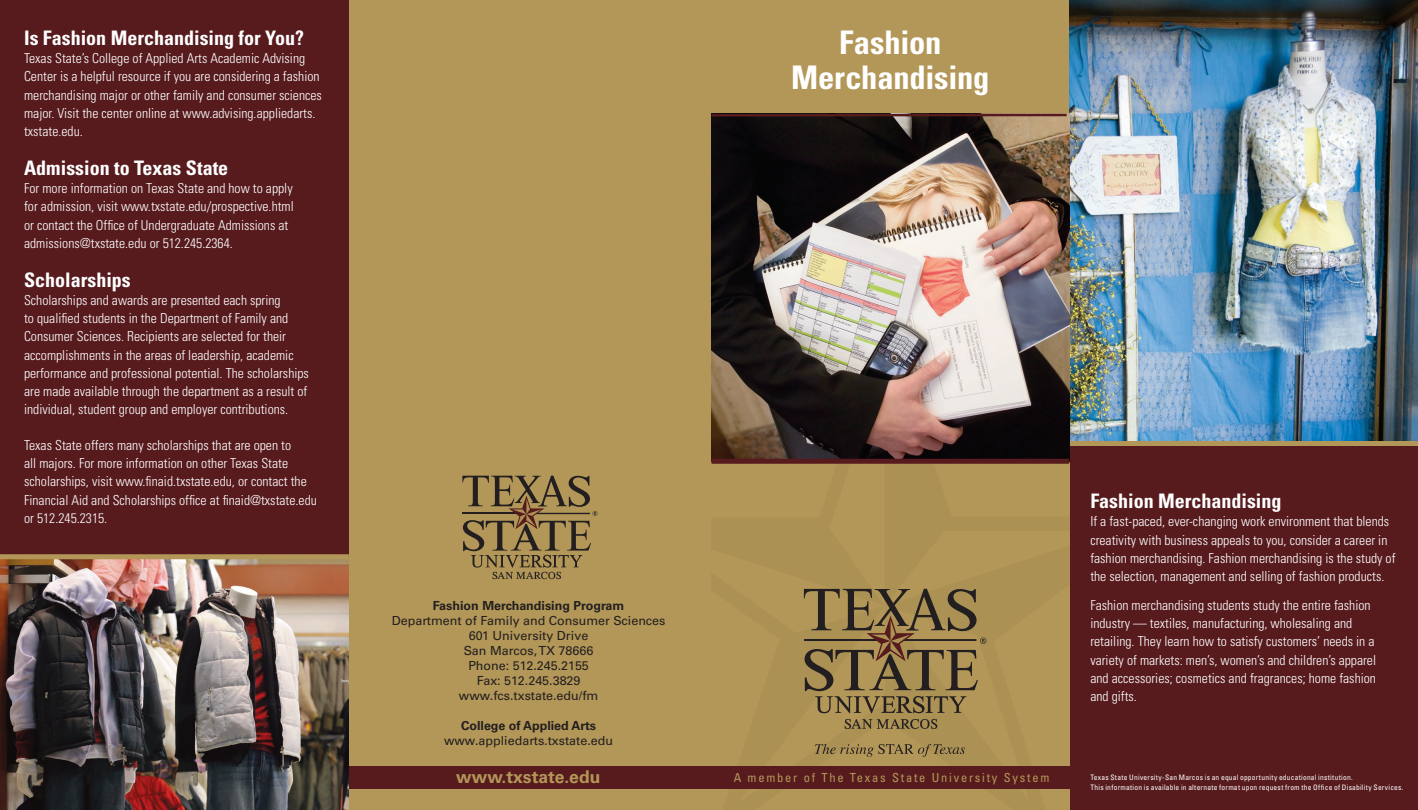
<style>
.page{position:relative;width:1418px;height:810px;background:#fff}
.page>*{position:absolute;margin:0;border:0;box-sizing:border-box;transform-origin:0 0}
.t1{font:700 condensed 32.5px/35px "Univers";letter-spacing:-.005em;color:#fff;text-align:center}
.Body_Copy{font:700 condensed 20px "Univers";color:#fff}
.Sub_Subhead{font:700 17.5px "Univers";color:#b39758}
.Body_Copy-2{font:300 condensed 13.75px/18.1px "Univers";color:#fff}
.Body_Copy-3{font:12.5px "Univers";color:#231f20}
.Body_Copy-4{font:700 12.5px "Univers";color:#231f20}
.Body_Copy-5{font:condensed 12.5px "Univers";letter-spacing:.14em;color:#b39758}
.Note_Copy{font:condensed 7.5px "Univers";letter-spacing:.03em;color:#fff}
</style>
<div class="page">
<div style="left:1069px;top:0;width:349px;height:810px;background:#571b1e"></div>
<div style="left:0;top:0;width:350px;height:810px;background:#571b1e"></div>
<div style="left:349px;top:0;width:720px;height:810px;background:#b39758"></div>
<img style="left:1069px;top:0;width:349px;height:441px">
<div style="left:1069px;top:441px;width:349px;height:5px;background:#b39759"></div>
<img style="left:711px;top:114px;width:358px;height:345px">
<hr style="left:711px;top:114px;width:355px;height:3px;background:#571b1e">
<div style="left:349px;top:766px;width:721px;height:23px;background:#571b1e"></div>
<svg style="left:462px;top:476px;width:135px;height:103px"></svg>
<svg style="left:844px;top:719px;width:93px;height:10px"></svg>
<svg style="left:815px;top:744px;width:150px;height:13px"></svg>
<svg style="left:804px;top:589px;width:182px;height:124px"></svg>
<div style="left:711px;top:459px;width:358px;height:5px;background:#571b1e"></div>
<img style="left:0;top:559px;width:349px;height:251px">
<div style="left:0;top:554px;width:349px;height:5px;background:#b39759"></div>
<p class="Body_Copy" style="left:24px;top:26px;width:281px">Is Fashion Merchandising for You?</p>
<p class="Body_Copy-2" style="left:24px;top:49px;width:299px">Texas State’s College of Applied Arts Academic Advising Center is a helpful resource if you are considering a fashion merchandising major or other family and consumer sciences major. Visit the center online at www.advising.appliedarts. txstate.edu.</p>
<p class="Body_Copy" style="left:24px;top:156px;width:206px">Admission to Texas State</p>
<p class="Body_Copy-2" style="left:24px;top:179px;width:271px">For more information on Texas State and how to apply for admission, visit www.txstate.edu/prospective.html or contact the Office of Undergraduate Admissions at admissions@txstate.edu or 512.245.2364.</p>
<p class="Body_Copy" style="left:24px;top:268px;width:108px">Scholarships</p>
<p class="Body_Copy-2" style="left:24px;top:291px;width:286px">Scholarships and awards are presented each spring<br>to qualified students in the Department of Family and Consumer Sciences. Recipients are selected for their accomplishments in the areas of leadership, academic performance and professional potential. The scholarships are made available through the department as a result of individual, student group and employer contributions.</p>
<p class="Body_Copy-2" style="left:24px;top:436px;width:294px">Texas State offers many scholarships that are open to<br>all majors. For more information on other Texas State scholarships, visit www.finaid.txstate.edu, or contact the Financial Aid and Scholarships office at finaid@txstate.edu or 512.245.2315.</p>
<p class="t1" style="left:791px;top:25px;width:200px">Fashion<br>Merchandising</p>
<p class="Body_Copy-4" style="left:433px;top:599px;width:193px">Fashion Merchandising Program</p>
<p class="Body_Copy-3" style="left:392px;top:614px;width:275px">Department of Family and Consumer Sciences</p>
<p class="Body_Copy-3" style="left:469px;top:629px;width:121px">601 University Drive</p>
<p class="Body_Copy-3" style="left:464px;top:644px;width:131px">San Marcos, TX 78666</p>
<p class="Body_Copy-3" style="left:468px;top:659px;width:122px">Phone: 512.245.2155</p>
<p class="Body_Copy-3" style="left:477px;top:674px;width:105px">Fax: 512.245.3829</p>
<p class="Body_Copy-3" style="left:459px;top:689px;width:141px">www.fcs.txstate.edu/fm</p>
<p class="Body_Copy-4" style="left:461px;top:719px;width:137px">College of Applied Arts</p>
<p class="Body_Copy-3" style="left:444px;top:734px;width:170px">www.appliedarts.txstate.edu</p>
<p class="Sub_Subhead" style="left:456px;top:767px;width:146px">www.txstate.edu</p>
<p class="Body_Copy-5" style="left:733px;top:769px;width:317px">A member of The Texas State University System</p>
<p class="Body_Copy" style="left:1090px;top:489px;width:193px">Fashion Merchandising</p>
<p class="Body_Copy-2" style="left:1090px;top:512px;width:307px">If a fast-paced, ever-changing work environment that blends creativity with business appeals to you, consider a career in fashion merchandising. Fashion merchandising is the study of the selection, management and selling of fashion products.</p>
<p class="Body_Copy-2" style="left:1090px;top:596px;width:287px">Fashion merchandising students study the entire fashion industry — textiles, manufacturing, wholesaling and retailing. They learn how to satisfy customers’ needs in a variety of markets: men’s, women’s and children’s apparel and accessories; cosmetics and fragrances; home fashion and gifts.</p>
<p class="Note_Copy" style="left:1090px;top:772px;width:264px">Texas State University-San Marcos is an equal opportunity educational institution.</p>
<p class="Note_Copy" style="left:1090px;top:783px;width:315px">This information is available in alternate format upon request from the Office of Disability Services.</p>
</div>
